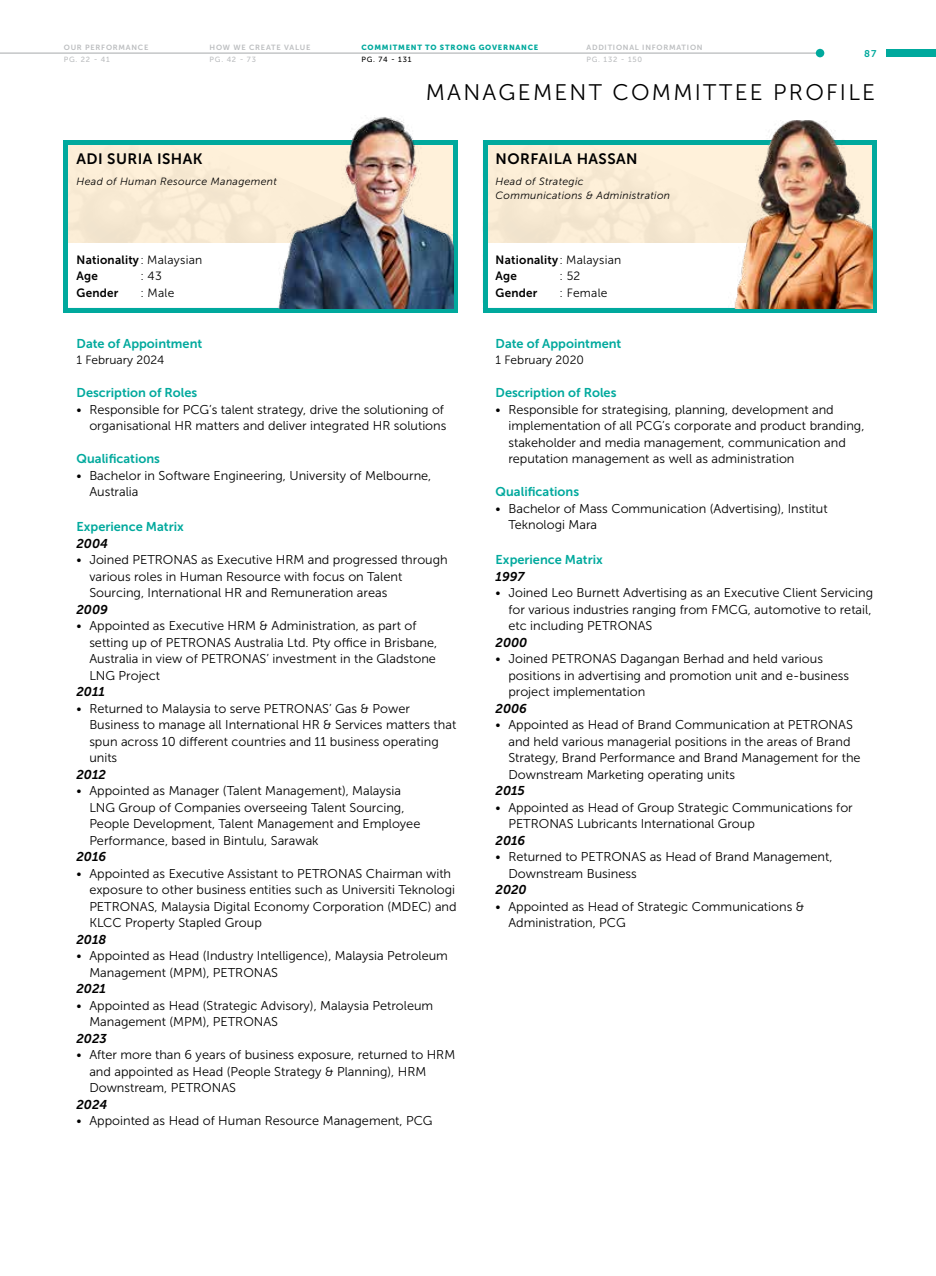
<style>
.page{position:relative;width:936px;height:1276px;background:#fff}
.page>*{position:absolute;margin:0;border:0;box-sizing:border-box;transform-origin:0 0}
.t1{font:22.5px "Museo Sans 300";letter-spacing:.1em;color:#000}
.t2{font:15px "Museo Sans 700";letter-spacing:.03em;color:#000}
.t3{font:12.75px/16.5px "Museo Sans 300";color:#000}
.t4{font:12.75px "Museo Sans 700";color:#00a99d}
.t5{font:italic 12.75px "Museo Sans 700";color:#000}
.t6{font:12px/16.5px "Museo Sans 700";letter-spacing:.02em;color:#000}
.t7{font:12px "Museo Sans 300";color:#000}
.t8{font:italic 10.5px/13.5px "Museo Sans 300";letter-spacing:.03em;color:#000}
.t9{font:9.75px "Museo Sans 700";color:#00a99d}
.t10{font:7.5px "Museo Sans 700";letter-spacing:.1em;color:#bcbec0}
.t11{font:7.5px "Museo Sans 900";letter-spacing:.1em;color:#00a99d}
.t12{font:7.5px "Museo Sans 500";letter-spacing:.1em;color:#bcbec0}
.t13{font:7.5px "Museo Sans 500";letter-spacing:.1em;color:#000}
.s1{font-family:"Museo Sans 300"}
</style>
<div class="page">
<div style="left:886px;top:49px;width:49px;height:8px;background:#00a99d"></div>
<hr style="left:0;top:53px;width:820px;height:1px;background:#a7a9ac">
<div style="left:815px;top:49px;width:9px;height:8px;background:#00a99d;border-radius:50%"></div>
<img style="left:487px;top:145px;width:205px;height:98px">
<hr style="left:483px;top:140px;width:4px;height:172px;background:#00a99d">
<div style="left:483px;top:140px;width:393px;height:5px;background:#00a99d"></div>
<hr style="left:483px;top:308px;width:393px;height:4px;background:#00a99d">
<hr style="left:872px;top:140px;width:4px;height:172px;background:#00a99d">
<img style="left:692px;top:120px;width:180px;height:188px">
<hr style="left:64px;top:140px;width:4px;height:172px;background:#00a99d">
<hr style="left:453px;top:140px;width:4px;height:172px;background:#00a99d">
<div style="left:64px;top:140px;width:393px;height:5px;background:#00a99d"></div>
<hr style="left:64px;top:308px;width:393px;height:4px;background:#00a99d">
<img style="left:270px;top:117px;width:183px;height:191px">
<p class="t10" style="left:64px;top:43px;width:86px">OUR PERFORMANCE</p>
<p class="t12" style="left:64px;top:55px;width:48px">PG. 22 - 41</p>
<p class="t10" style="left:209px;top:43px;width:102px">HOW WE CREATE VALUE</p>
<p class="t12" style="left:209px;top:55px;width:48px">PG. 42 - 73</p>
<p class="t11" style="left:361px;top:43px;width:178px">COMMITMENT TO STRONG GOVERNANCE</p>
<p class="t13" style="left:361px;top:55px;width:51px">PG. 74 - 131</p>
<p class="t10" style="left:586px;top:43px;width:117px">ADDITIONAL INFORMATION</p>
<p class="t12" style="left:586px;top:55px;width:57px">PG. 132 - 150</p>
<h1 class="t1" style="left:426px;top:80px;width:451px">MANAGEMENT COMMITTEE PROFILE</h1>
<p class="t9" style="left:864px;top:48px;width:14px">87</p>
<p class="t2" style="left:77px;top:151px;width:127px">ADI SURIA ISHAK</p>
<p class="t2" style="left:495px;top:151px;width:143px">NORFAILA HASSAN</p>
<p class="t8" style="left:77px;top:175px;width:202px">Head of Human Resource Management</p>
<p class="t8" style="left:495px;top:175px;width:176px">Head of Strategic<br>Communications &amp; Administration</p>
<p class="t6" style="left:77px;top:251px;width:127px">Nationality<span class="s1">: Malaysian<br></span>Age</p>
<p class="t7" style="left:140px;top:270px;width:23px">: 43</p>
<p class="t6" style="left:495px;top:251px;width:127px">Nationality<span class="s1">: Malaysian<br></span>Age</p>
<p class="t7" style="left:559px;top:270px;width:22px">: 52</p>
<p class="t6" style="left:77px;top:284px;width:43px">Gender</p>
<p class="t7" style="left:140px;top:286px;width:36px">: Male</p>
<p class="t6" style="left:495px;top:284px;width:43px">Gender</p>
<p class="t7" style="left:559px;top:286px;width:50px">: Female</p>
<p class="t4" style="left:77px;top:336px;width:127px">Date of Appointment</p>
<p class="t7" style="left:77px;top:353px;width:89px">1 February 2024</p>
<p class="t4" style="left:77px;top:385px;width:122px">Description of Roles</p>
<p class="t3" style="left:77px;top:401px;width:371px;text-align:right">• Responsible for PCG’s talent strategy, drive the solutioning of organisational HR matters and deliver integrated HR solutions</p>
<p class="t4" style="left:77px;top:451px;width:85px">Qualifications</p>
<p class="t3" style="left:89px;top:467px;width:343px;text-indent:-13px">• Bachelor in Software Engineering, University of Melbourne,<br>Australia</p>
<p class="t4" style="left:77px;top:520px;width:109px">Experience Matrix</p>
<p class="t5" style="left:77px;top:536px;width:33px">2004</p>
<p class="t3" style="left:89px;top:551px;width:360px;text-indent:-13px">• Joined PETRONAS as Executive HRM and progressed through various roles in Human Resource with focus on Talent<br>Sourcing, International HR and Remuneration areas</p>
<p class="t5" style="left:77px;top:602px;width:33px">2009</p>
<p class="t3" style="left:89px;top:617px;width:349px;text-indent:-13px">• Appointed as Executive HRM &amp; Administration, as part of setting up of PETRONAS Australia Ltd. Pty office in Brisbane, Australia in view of PETRONAS’ investment in the Gladstone LNG Project</p>
<p class="t5" style="left:77px;top:685px;width:30px">2011</p>
<p class="t3" style="left:89px;top:700px;width:368px;text-indent:-13px">• Returned to Malaysia to serve PETRONAS’ Gas &amp; Power Business to manage all International HR &amp; Services matters that spun across 10 different countries and 11 business operating units</p>
<p class="t5" style="left:77px;top:767px;width:31px">2012</p>
<p class="t3" style="left:89px;top:782px;width:332px;text-indent:-13px">• Appointed as Manager (Talent Management), Malaysia LNG Group of Companies overseeing Talent Sourcing, People Development, Talent Management and Employee Performance, based in Bintulu, Sarawak</p>
<p class="t5" style="left:77px;top:849px;width:31px">2016</p>
<p class="t3" style="left:89px;top:865px;width:369px;text-indent:-13px">• Appointed as Executive Assistant to PETRONAS Chairman with exposure to other business entities such as Universiti Teknologi PETRONAS, Malaysia Digital Economy Corporation (MDEC) and KLCC Property Stapled Group</p>
<p class="t5" style="left:77px;top:932px;width:31px">2018</p>
<p class="t3" style="left:89px;top:947px;width:360px;text-indent:-13px">• Appointed as Head (Industry Intelligence), Malaysia Petroleum<br>Management (MPM), PETRONAS</p>
<p class="t5" style="left:77px;top:981px;width:31px">2021</p>
<p class="t3" style="left:89px;top:997px;width:345px;text-indent:-13px">• Appointed as Head (Strategic Advisory), Malaysia Petroleum<br>Management (MPM), PETRONAS</p>
<p class="t5" style="left:77px;top:1031px;width:32px">2023</p>
<p class="t3" style="left:89px;top:1046px;width:367px;text-indent:-13px">• After more than 6 years of business exposure, returned to HRM and appointed as Head (People Strategy &amp; Planning), HRM<br>Downstream, PETRONAS</p>
<p class="t5" style="left:77px;top:1097px;width:32px">2024</p>
<p class="t3" style="left:77px;top:1112px;width:357px">• Appointed as Head of Human Resource Management, PCG</p>
<p class="t4" style="left:495px;top:336px;width:127px">Date of Appointment</p>
<p class="t7" style="left:495px;top:353px;width:90px">1 February 2020</p>
<p class="t4" style="left:495px;top:385px;width:122px">Description of Roles</p>
<p class="t3" style="left:508px;top:401px;width:357px;text-indent:-13px">• Responsible for strategising, planning, development and implementation of all PCG’s corporate and product branding, stakeholder and media management, communication and reputation management as well as administration</p>
<p class="t4" style="left:495px;top:484px;width:85px">Qualifications</p>
<p class="t3" style="left:508px;top:500px;width:321px;text-indent:-13px">• Bachelor of Mass Communication (Advertising), Institut<br>Teknologi Mara</p>
<p class="t4" style="left:495px;top:553px;width:109px">Experience Matrix</p>
<p class="t5" style="left:495px;top:569px;width:30px">1997</p>
<p class="t3" style="left:508px;top:584px;width:366px;text-indent:-13px">• Joined Leo Burnett Advertising as an Executive Client Servicing for various industries ranging from FMCG, automotive to retail, etc including PETRONAS</p>
<p class="t5" style="left:495px;top:635px;width:33px">2000</p>
<p class="t3" style="left:508px;top:650px;width:342px;text-indent:-13px">• Joined PETRONAS Dagangan Berhad and held various positions in advertising and promotion unit and e-business project implementation</p>
<p class="t5" style="left:495px;top:701px;width:33px">2006</p>
<p class="t3" style="left:508px;top:716px;width:354px;text-indent:-13px">• Appointed as Head of Brand Communication at PETRONAS and held various managerial positions in the areas of Brand Strategy, Brand Performance and Brand Management for the Downstream Marketing operating units</p>
<p class="t5" style="left:495px;top:783px;width:31px">2015</p>
<p class="t3" style="left:508px;top:799px;width:346px;text-indent:-13px">• Appointed as Head of Group Strategic Communications for<br>PETRONAS Lubricants International Group</p>
<p class="t5" style="left:495px;top:833px;width:31px">2016</p>
<p class="t3" style="left:508px;top:848px;width:326px;text-indent:-13px">• Returned to PETRONAS as Head of Brand Management,<br>Downstream Business</p>
<p class="t5" style="left:495px;top:882px;width:32px">2020</p>
<p class="t3" style="left:508px;top:898px;width:297px;text-indent:-13px">• Appointed as Head of Strategic Communications &amp;<br>Administration, PCG</p>
</div>
